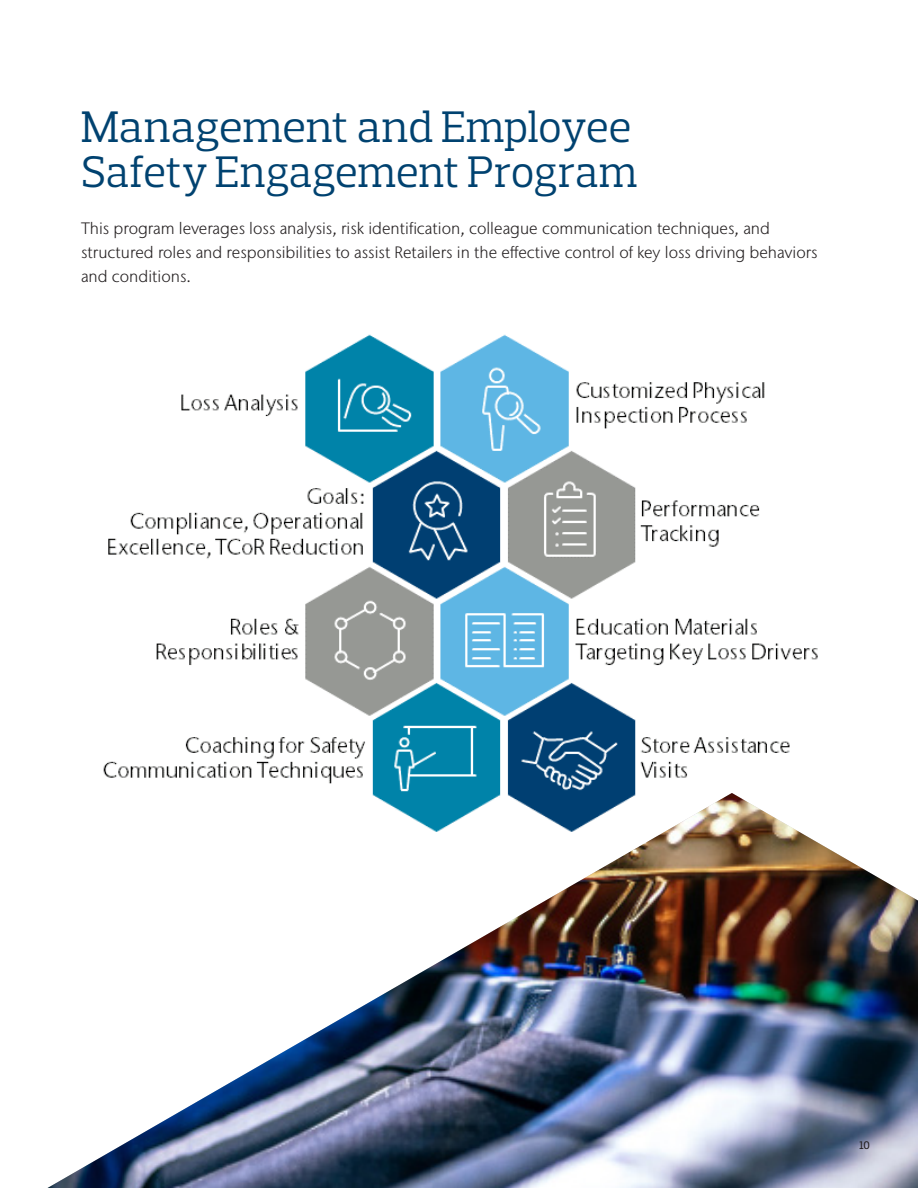
<style>
.page{position:relative;width:918px;height:1188px;background:#fff}
.page>*{position:absolute;margin:0;border:0;box-sizing:border-box;transform-origin:0 0}
.Main_Headline_PS_26{font:45px/45px "Prelo Slab";letter-spacing:-.005em;color:#004270}
.Intro_Copy_SS_11_16{font:300 16.5px/24px "Stone Sans IIITC Pro";color:#231f20}
.t1{font:500 11.25px "Prelo Slab";color:#231f20}
</style>
<div class="page">
<img style="left:103px;top:334px;width:715px;height:459px">
<img style="left:48px;top:793px;width:870px;height:395px">
<p class="Main_Headline_PS_26" style="left:81px;top:105px;width:558px">Management and Employee<br>Safety Engagement Program</p>
<p class="Intro_Copy_SS_11_16" style="left:81px;top:216px;width:738px">This program leverages loss analysis, risk identification, colleague communication techniques, and structured roles and responsibilities to assist Retailers in the effective control of key loss driving behaviors and conditions.</p>
<p class="t1" style="left:859px;top:1138px;width:12px">10</p>
</div>
